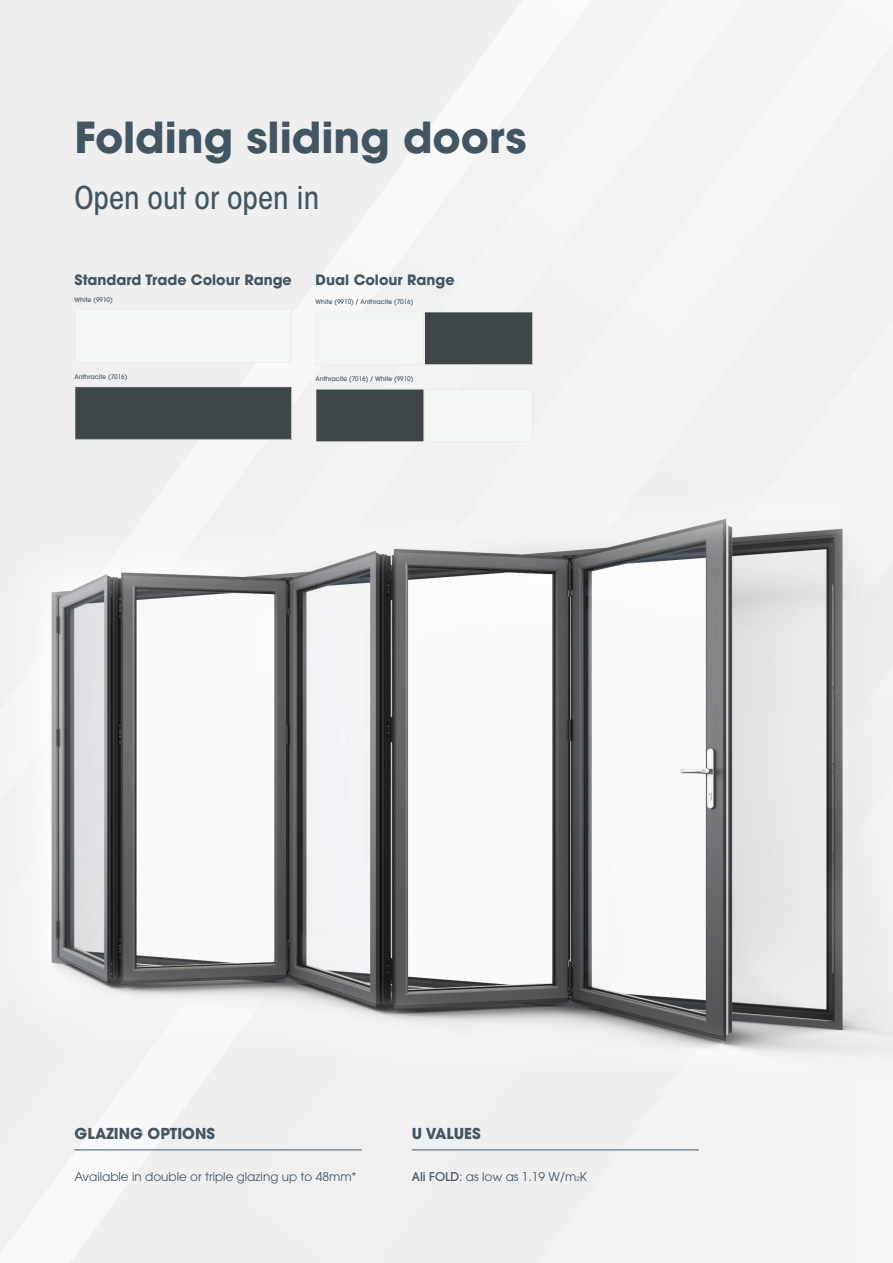
<style>
.page{position:relative;width:893px;height:1263px;background:#fff}
.page>*{position:absolute;margin:0;border:0;box-sizing:border-box;transform-origin:0 0}
.t1{font:700 42.45px "ITC Avant Garde Std";color:#425563}
.t2{font:500 condensed 31.2px "ITC Avant Garde Std";color:#425563}
.t3{font:700 15px "ITC Avant Garde Std";color:#425563}
.t4{font:700 14.25px "ITC Avant Garde Std";color:#425563}
.t5{font:12px "ITC Avant Garde Std";color:#425563}
.t6{font:500 6.3px "ITC Avant Garde Std";color:#425563}
.s1{font-weight:500}
.s2{font-size:6px}
</style>
<div class="page">
<div style="left:0;top:43px;width:893px;height:1210px;background:#f1f1f2"></div>
<div style="left:0;top:0;width:847px;height:1149px;background:#f3f3f3"></div>
<div style="left:668px;top:0;width:77px;height:439px;background:#f4f4f4"></div>
<div style="left:592px;top:0;width:76px;height:439px;background:#f4f4f5"></div>
<div style="left:523px;top:0;width:69px;height:439px;background:#f3f3f4"></div>
<svg style="left:0;top:0;width:523px;height:439px;fill:#efeff0"></svg>
<img style="left:0;top:439px;width:893px;height:665px">
<hr style="left:75px;top:1149px;width:287px;height:1px;background:#425563">
<hr style="left:412px;top:1149px;width:287px;height:1px;background:#425563">
<div style="left:75px;top:309px;width:217px;height:53px;background:#f4f8f5"></div>
<svg style="left:75px;top:386px;width:217px;height:54px;background:#444c4e"></svg>
<svg style="left:316px;top:389px;width:217px;height:53px"></svg>
<svg style="left:316px;top:312px;width:217px;height:53px"></svg>
<h1 class="t1" style="left:75px;top:109px;width:454px">Folding sliding doors</h1>
<h2 class="t2" style="left:75px;top:179px;width:246px">Open out or open in</h2>
<h3 class="t4" style="left:75px;top:270px;width:219px">Standard Trade Colour Range</h3>
<p class="t6" style="left:75px;top:295px;width:40px">White (9910)</p>
<h3 class="t4" style="left:316px;top:270px;width:141px">Dual Colour Range</h3>
<p class="t6" style="left:316px;top:298px;width:99px">White (9910) / Anthracite (7016)</p>
<p class="t6" style="left:75px;top:372px;width:54px">Anthracite (7016)</p>
<p class="t6" style="left:316px;top:375px;width:99px">Anthracite (7016) / White (9910)</p>
<h3 class="t3" style="left:75px;top:1123px;width:142px">GLAZING OPTIONS</h3>
<h3 class="t5" style="left:75px;top:1169px;width:284px">Available in double or triple glazing up to 48mm*</h3>
<h3 class="t3" style="left:412px;top:1123px;width:70px">U VALUES</h3>
<h3 class="t5" style="left:412px;top:1169px;width:177px"><span class="s1">Ali FOLD</span>: as low as 1.19 W/m<span class="s2">2</span>K</h3>
</div>
